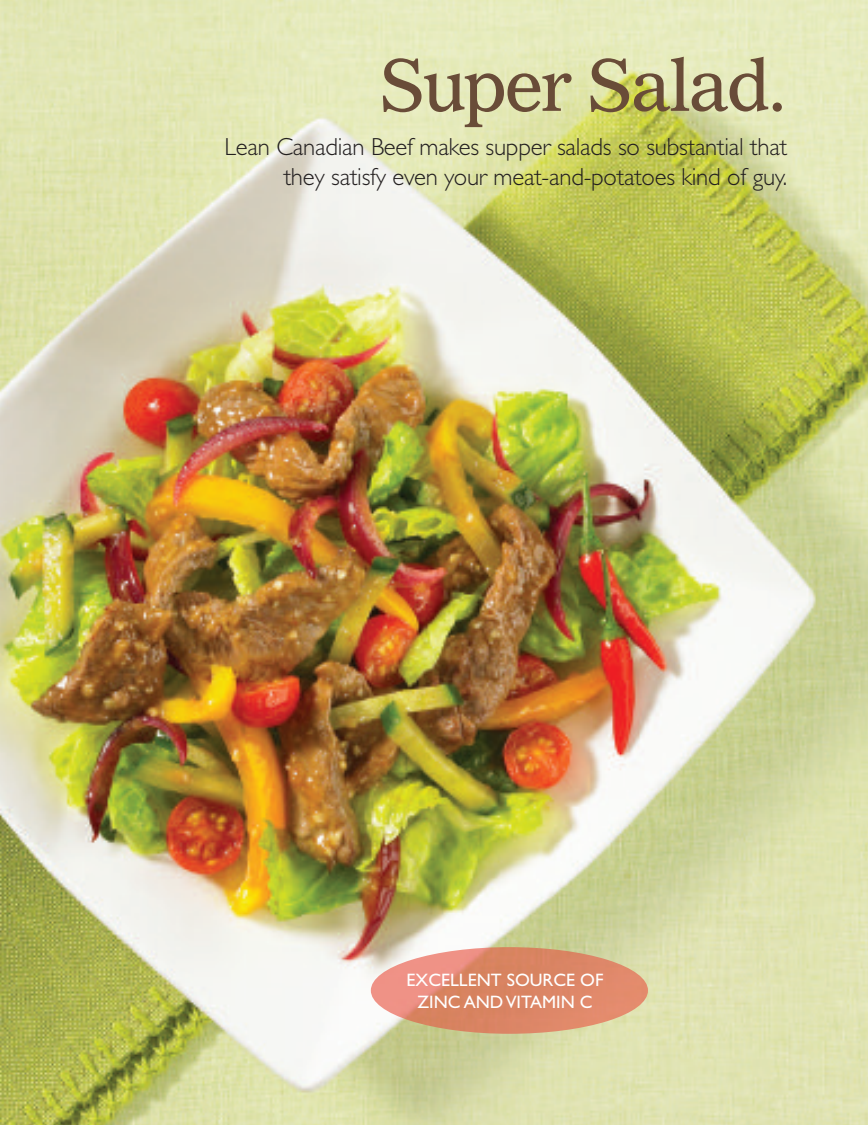
<style>
.page{position:relative;width:868px;height:1125px;background:#fff}
.page>*{position:absolute;margin:0;border:0;box-sizing:border-box;transform-origin:0 0}
.t1{font:72px "Gazette LT Std";letter-spacing:-.045em;color:#694c38}
.t2{font:300 24.75px/29.7px "Gill Sans";letter-spacing:-.01em;color:#231f20;text-align:right}
.t3{font:18px/21.6px "Gill Sans";color:#fff;text-align:center}
</style>
<div class="page">
<img style="left:0;top:0;width:867px;height:1124px">
<img style="left:371px;top:947px;width:276px;height:86px">
<h1 class="t1" style="left:378px;top:57px;width:410px">Super Salad.</h1>
<p class="t2" style="left:224px;top:131px;width:564px">Lean Canadian Beef makes supper salads so substantial that they satisfy even your meat-and-potatoes kind of guy.</p>
<p class="t3" style="left:406px;top:969px;width:198px">EXCELLENT SOURCE OF<br>ZINC ANDVITAMIN C</p>
</div>
